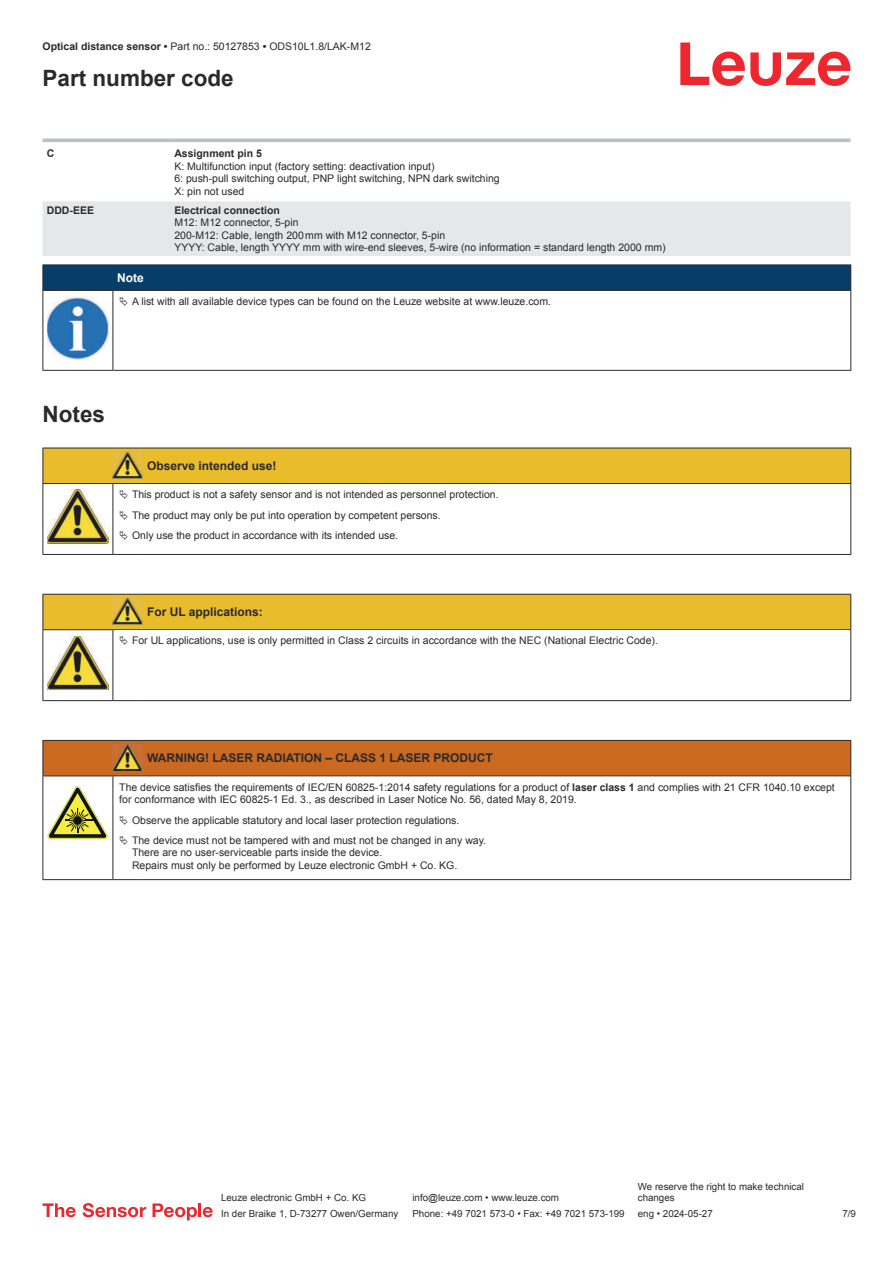
<style>
.page{position:relative;width:893px;height:1263px;background:#fff}
.page>*{position:absolute;margin:0;border:0;box-sizing:border-box;transform-origin:0 0}
.t1{font:700 22.5px "Arial";color:#2b292a}
.t2{font:700 12px "Arial";color:#2b292a}
.t3{font:700 12px "Arial";color:#fff}
.t4{font:10.5px/12.6px "Arial";color:#2b292a}
.t5{font:700 10.5px "Arial";color:#2b292a}
.t6{font:9.75px/11.7px "Arial";color:#2b292a}
.s1{font-weight:700}
</style>
<div class="page">
<svg style="left:680px;top:43px;width:170px;height:43px"></svg>
<svg style="left:43px;top:138px;width:807px;height:1px"></svg>
<div style="left:43px;top:201px;width:807px;height:55px;background:#e6e7e9"></div>
<hr style="left:43px;top:139px;width:127px;height:3px;background:#bdbfc1">
<hr style="left:170px;top:139px;width:680px;height:3px;background:#bdbfc1">
<svg style="left:43px;top:1203px;width:33px;height:14px"></svg>
<svg style="left:83px;top:1203px;width:63px;height:14px"></svg>
<svg style="left:153px;top:1203px;width:44px;height:17px"></svg>
<hr style="left:198px;top:1203px;width:3px;height:14px;background:#ed272d">
<svg style="left:203px;top:1207px;width:10px;height:10px"></svg>
<svg style="left:44px;top:291px;width:806px;height:79px"></svg>
<hr style="left:43px;top:290px;width:70px;height:1px;background:#2b292a">
<div style="left:43px;top:265px;width:808px;height:25px;background:#063d69"></div>
<hr style="left:113px;top:290px;width:738px;height:1px;background:#2b292a">
<hr style="left:43px;top:291px;width:1px;height:75px;background:#2b292a">
<hr style="left:113px;top:291px;width:1px;height:75px;background:#2b292a">
<hr style="left:850px;top:291px;width:1px;height:75px;background:#2b292a">
<hr style="left:43px;top:370px;width:70px;height:1px;background:#2b292a">
<hr style="left:113px;top:370px;width:738px;height:1px;background:#2b292a">
<img style="left:47px;top:297px;width:61px;height:63px">
<div style="left:115px;top:291px;width:734px;height:21px;background:#fff"></div>
<hr style="left:43px;top:554px;width:70px;height:1px;background:#2b292a">
<hr style="left:113px;top:554px;width:30px;height:1px;background:#2b292a">
<hr style="left:143px;top:554px;width:708px;height:1px;background:#2b292a">
<div style="left:44px;top:595px;width:806px;height:34px;background:#e8bc2a"></div>
<hr style="left:43px;top:594px;width:70px;height:1px;background:#2b292a">
<hr style="left:43px;top:595px;width:1px;height:34px;background:#2b292a">
<hr style="left:43px;top:629px;width:70px;height:1px;background:#2b292a">
<hr style="left:113px;top:594px;width:30px;height:1px;background:#2b292a">
<hr style="left:113px;top:629px;width:30px;height:1px;background:#2b292a">
<hr style="left:143px;top:594px;width:708px;height:1px;background:#2b292a">
<hr style="left:850px;top:595px;width:1px;height:34px;background:#2b292a">
<hr style="left:143px;top:629px;width:708px;height:1px;background:#2b292a">
<hr style="left:43px;top:630px;width:1px;height:66px;background:#2b292a">
<hr style="left:113px;top:630px;width:1px;height:66px;background:#2b292a">
<hr style="left:850px;top:630px;width:1px;height:66px;background:#2b292a">
<hr style="left:43px;top:700px;width:70px;height:1px;background:#2b292a">
<hr style="left:113px;top:700px;width:30px;height:1px;background:#2b292a">
<hr style="left:143px;top:700px;width:708px;height:1px;background:#2b292a">
<img style="left:113px;top:598px;width:30px;height:27px">
<img style="left:47px;top:636px;width:61px;height:54px">
<div style="left:44px;top:741px;width:806px;height:34px;background:#ca691f"></div>
<svg style="left:44px;top:776px;width:806px;height:103px"></svg>
<hr style="left:43px;top:740px;width:70px;height:1px;background:#2b292a">
<hr style="left:43px;top:741px;width:1px;height:34px;background:#2b292a">
<hr style="left:43px;top:775px;width:70px;height:1px;background:#2b292a">
<hr style="left:113px;top:740px;width:30px;height:1px;background:#2b292a">
<hr style="left:113px;top:775px;width:30px;height:1px;background:#2b292a">
<hr style="left:143px;top:740px;width:708px;height:1px;background:#2b292a">
<hr style="left:850px;top:741px;width:1px;height:34px;background:#2b292a">
<hr style="left:143px;top:775px;width:708px;height:1px;background:#2b292a">
<hr style="left:43px;top:776px;width:1px;height:99px;background:#2b292a">
<hr style="left:113px;top:776px;width:1px;height:99px;background:#2b292a">
<hr style="left:850px;top:776px;width:1px;height:99px;background:#2b292a">
<hr style="left:43px;top:879px;width:70px;height:1px;background:#2b292a">
<hr style="left:113px;top:879px;width:30px;height:1px;background:#2b292a">
<hr style="left:143px;top:879px;width:708px;height:1px;background:#2b292a">
<img style="left:113px;top:745px;width:30px;height:26px">
<svg style="left:47px;top:786px;width:60px;height:53px"></svg>
<svg style="left:115px;top:777px;width:734px;height:98px"></svg>
<svg style="left:43px;top:448px;width:808px;height:106px"></svg>
<svg style="left:120px;top:815px;width:8px;height:9px"></svg>
<svg style="left:120px;top:835px;width:8px;height:10px"></svg>
<p class="t4" style="left:43px;top:41px;width:330px"><span class="s1">Optical distance sensor •</span> Part no.: 50127853 <span class="s1">•</span> ODS10L1.8/LAK-M12</p>
<h1 class="t1" style="left:43px;top:70px;width:193px">Part number code</h1>
<p class="t5" style="left:47px;top:149px;width:9px">C</p>
<p class="t5" style="left:174px;top:149px;width:89px">Assignment pin 5</p>
<p class="t4" style="left:174px;top:161px;width:327px">K: Multifunction input (factory setting: deactivation input)<br>6: push-pull switching output, PNP light switching, NPN dark switching<br>X: pin not used</p>
<p class="t5" style="left:47px;top:206px;width:49px">DDD-EEE</p>
<p class="t5" style="left:174px;top:206px;width:107px">Electrical connection</p>
<p class="t4" style="left:174px;top:217px;width:493px">M12: M12 connector, 5-pin<br>200-M12: Cable, length 200 mm with M12 connector, 5-pin<br>YYYY: Cable, length YYYY mm with wire-end sleeves, 5-wire (no information = standard length 2000 mm)</p>
<p class="t3" style="left:117px;top:273px;width:28px">Note</p>
<p class="t4" style="left:132px;top:296px;width:421px">A list with all available device types can be found on the Leuze website at www.leuze.com.</p>
<h1 class="t1" style="left:43px;top:405px;width:64px">Notes</h1>
<p class="t2" style="left:147px;top:461px;width:131px">Observe intended use!</p>
<p class="t4" style="left:132px;top:485px;width:368px;line-height:20.2px">This product is not a safety sensor and is not intended as personnel protection.<br>The product may only be put into operation by competent persons.<br>Only use the product in accordance with its intended use.</p>
<p class="t2" style="left:147px;top:607px;width:117px">For UL applications:</p>
<p class="t4" style="left:132px;top:635px;width:527px">For UL applications, use is only permitted in Class 2 circuits in accordance with the NEC (National Electric Code).</p>
<p class="t2" style="left:147px;top:754px;width:347px">WARNING! LASER RADIATION – CLASS 1 LASER PRODUCT</p>
<p class="t4" style="left:119px;top:782px;width:717px">The device satisfies the requirements of IEC/EN 60825-1:2014 safety regulations for a product of <span class="s1">laser class 1</span> and complies with 21 CFR 1040.10 except for conformance with IEC 60825-1 Ed. 3., as described in Laser Notice No. 56, dated May 8, 2019.</p>
<p class="t4" style="left:132px;top:811px;width:356px;line-height:20.2px">Observe the applicable statutory and local laser protection regulations.<br>The device must not be tampered with and must not be changed in any way.</p>
<p class="t4" style="left:132px;top:847px;width:327px">There are no user-serviceable parts inside the device.<br>Repairs must only be performed by Leuze electronic GmbH + Co. KG.</p>
<p class="t6" style="left:221px;top:1193px;width:146px">Leuze electronic GmbH + Co. KG</p>
<p class="t6" style="left:412px;top:1193px;width:148px">info@leuze.com • www.leuze.com</p>
<p class="t6" style="left:638px;top:1181px;width:168px">We reserve the right to make technical changes</p>
<p class="t6" style="left:221px;top:1209px;width:179px">In der Braike 1, D-73277 Owen/Germany</p>
<p class="t6" style="left:412px;top:1209px;width:214px">Phone: +49 7021 573-0 • Fax: +49 7021 573-199</p>
<p class="t6" style="left:638px;top:1209px;width:76px">eng • 2024-05-27</p>
<p class="t6" style="left:842px;top:1209px;width:15px">7 /9</p>
</div>
